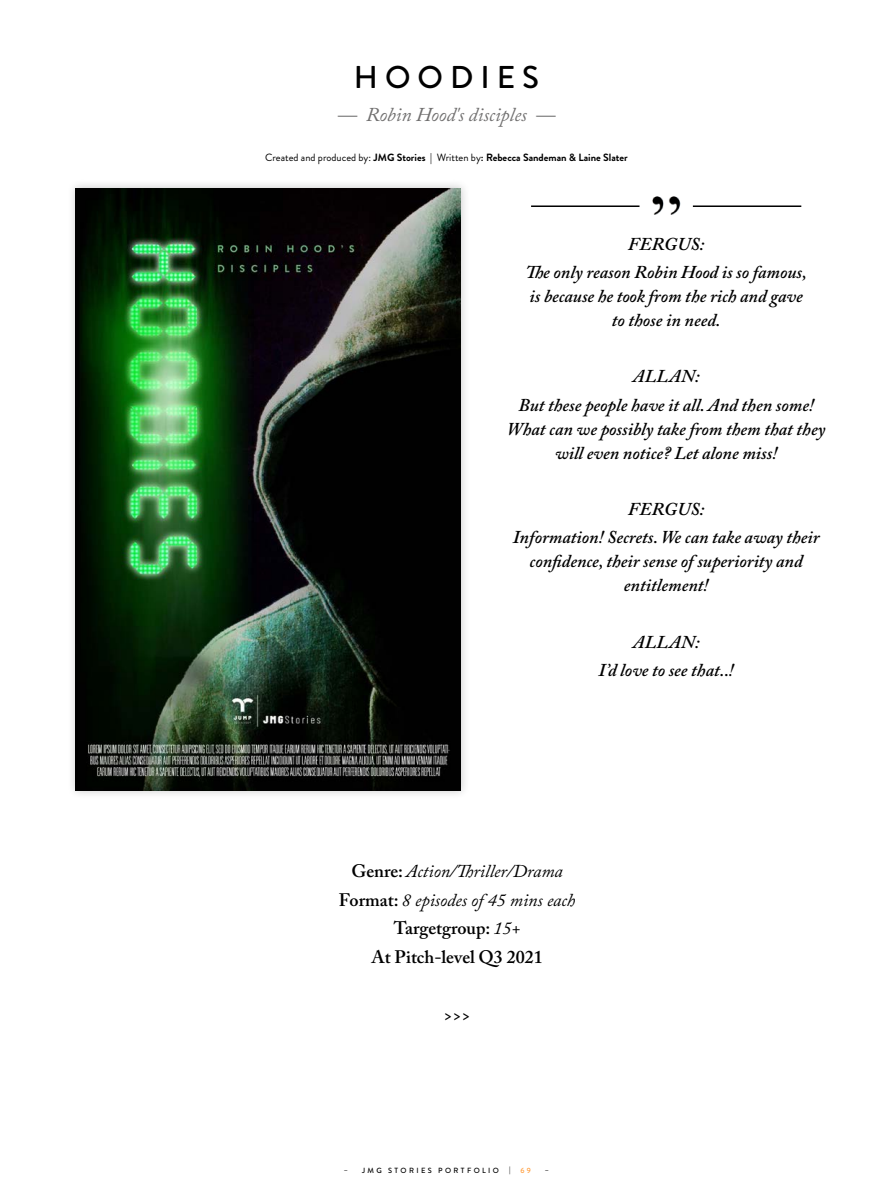
<style>
.page{position:relative;width:893px;height:1191px;background:#fff}
.page>*{position:absolute;margin:0;border:0;box-sizing:border-box;transform-origin:0 0}
.t1{font:500 31.5px "Brandon Grotesque";letter-spacing:.22em;color:#000}
.t2{font:italic 19.5px "Adobe Caslon Pro";color:#706f6f}
.t3{font:italic 600 18px/28.2px "Adobe Caslon Pro";color:#000;text-align:center}
.t4{font:italic 18px/28.8px "Adobe Caslon Pro";color:#000;text-align:center}
.t5{font:600 18px "Adobe Caslon Pro";color:#000}
.t6{font:700 10.5px "Brandon Grotesque";color:#000}
.t7{font:500 7.5px "Brandon Grotesque";letter-spacing:.32em;color:#000}
.t8{font:500 7.5px "Brandon Grotesque";color:#ff9934}
.s1{font-weight:400}
.s2{font-weight:600;font-style:normal}
</style>
<div class="page">
<div style="left:67px;top:179px;width:403px;height:620px;background:#000;opacity:.2"></div>
<img style="left:76px;top:188px;width:385px;height:602px">
<img style="left:652px;top:196px;width:28px;height:19px">
<hr style="left:531px;top:205px;width:108px;height:2px;background:#000">
<hr style="left:693px;top:205px;width:108px;height:2px;background:#000">
<h1 class="t1" style="left:354px;top:56px;width:187px">HOODIES</h1>
<p class="t2" style="left:338px;top:103px;width:219px">— Robin Hood's disciples —</p>
<p class="t6" style="left:265px;top:150px;width:364px"><span class="s1">Created and produced by:</span> JMG Stories | <span class="s1">Written by</span>: Rebecca Sandeman &amp; Laine Slater</p>
<p class="t3" style="left:526px;top:229px;width:283px">FERGUS:<br>The only reason Robin Hood is so famous,</p>
<p class="t3" style="left:530px;top:284px;width:275px;line-height:24px">is because he took from the rich and gave to those in need.</p>
<p class="t3" style="left:518px;top:362px;width:297px">ALLAN:<br>But these people have it all. And then some!</p>
<p class="t3" style="left:507px;top:416px;width:320px;line-height:24px">What can we possibly take from them that they will even notice? Let alone miss!</p>
<p class="t3" style="left:513px;top:495px;width:308px">FERGUS:<br>Information! Secrets. We can take away their</p>
<p class="t3" style="left:530px;top:549px;width:275px;line-height:24px">confidence, their sense of superiority and entitlement!</p>
<p class="t3" style="left:599px;top:627px;width:137px">ALLAN:<br>I’d love to see that..!</p>
<p class="t4" style="left:339px;top:856px;width:238px"><span class="s2">Genre:</span> Action/Thriller/Drama<br><span class="s2">Format:</span> 8 episodes of 45 mins each<br><span class="s2">Targetgroup:</span> 15+<br><span class="s2">At Pitch-level Q3 2021</span></p>
<p class="t5" style="left:444px;top:1004px;width:28px">&gt;&gt;&gt;</p>
<p class="t7" style="left:344px;top:1165px;width:157px">– JMG STORIES PORTFOLIO</p>
<p class="t7" style="left:509px;top:1165px;width:3px">|</p>
<p class="t8" style="left:521px;top:1165px;width:12px">6 9</p>
<p class="t7" style="left:545px;top:1165px;width:6px">–</p>
</div>
